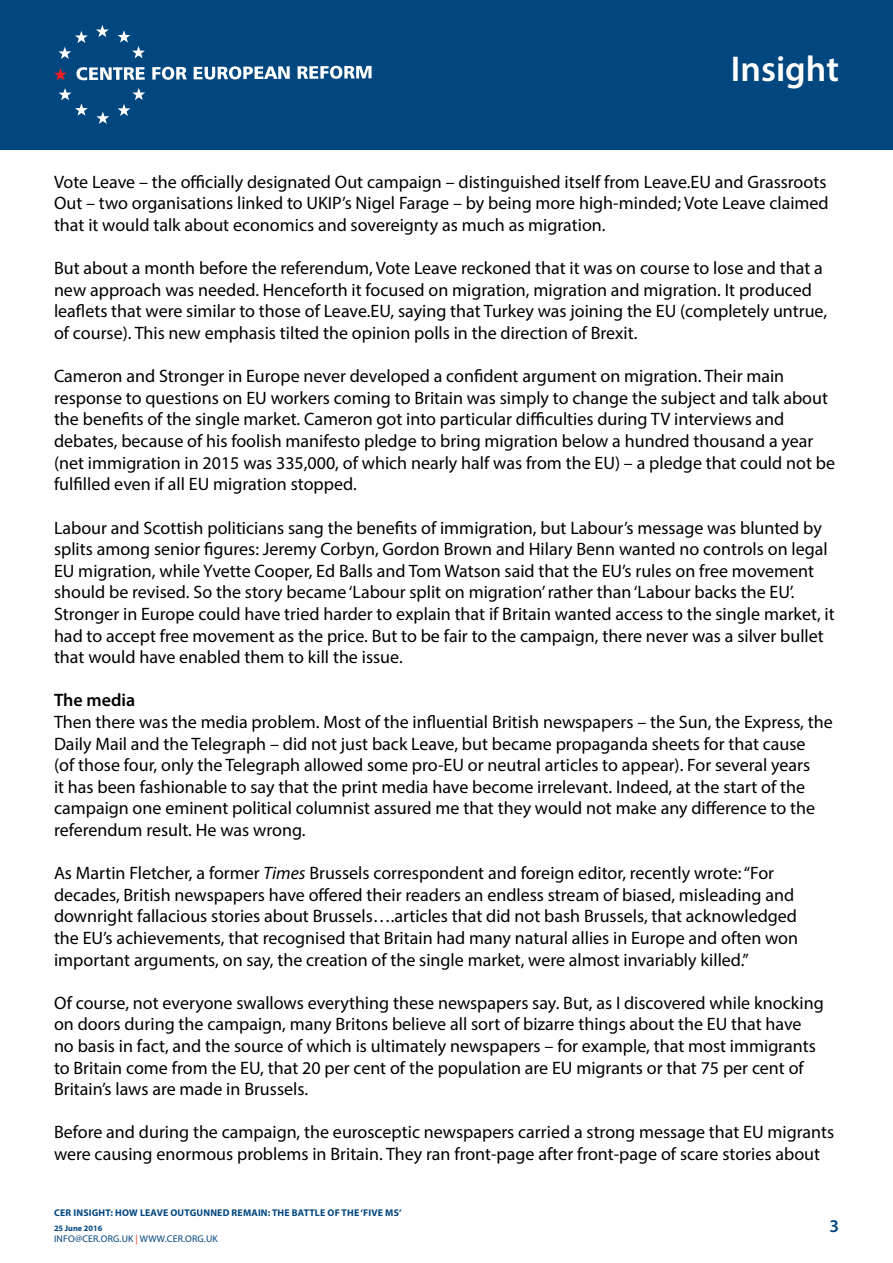
<style>
.page{position:relative;width:893px;height:1263px;background:#fff}
.page>*{position:absolute;margin:0;border:0;box-sizing:border-box;transform-origin:0 0}
.t1{font:600 36px "Myriad Pro";color:#fff}
.t2{font:18px/21.6px "Myriad Pro";color:#000}
.t3{font:600 18px "Myriad Pro";color:#000}
.t4{font:600 18px "Myriad Pro";color:#00467f}
.t5{font:700 9.75px "Myriad Pro";letter-spacing:.02em;color:#00467f}
.t6{font:9.75px "Myriad Pro";letter-spacing:.02em;color:#00467f}
.t7{font:700 8.25px "Myriad Pro";color:#00467f}
.s1{font-style:italic}
.s2{color:#ee3124}
</style>
<div class="page">
<div style="left:0;top:0;width:893px;height:150px;background:#00467f"></div>
<svg style="left:96px;top:25px;width:13px;height:12px"></svg>
<svg style="left:118px;top:30px;width:27px;height:28px"></svg>
<svg style="left:118px;top:88px;width:27px;height:28px"></svg>
<svg style="left:96px;top:112px;width:13px;height:12px"></svg>
<svg style="left:59px;top:88px;width:29px;height:28px"></svg>
<svg style="left:58px;top:31px;width:30px;height:28px"></svg>
<svg style="left:54px;top:68px;width:13px;height:12px"></svg>
<svg style="left:76px;top:67px;width:69px;height:13px"></svg>
<svg style="left:152px;top:67px;width:35px;height:13px"></svg>
<svg style="left:194px;top:66px;width:96px;height:14px"></svg>
<svg style="left:298px;top:66px;width:74px;height:13px"></svg>
<h1 class="t1" style="left:731px;top:46px;width:110px">Insight</h1>
<p class="t2" style="left:54px;top:171px;width:776px">Vote Leave – the officially designated Out campaign – distinguished itself from Leave.EU and Grassroots<br>Out – two organisations linked to UKIP’s Nigel Farage – by being more high-minded; Vote Leave claimed that it would talk about economics and sovereignty as much as migration.</p>
<p class="t2" style="left:54px;top:257px;width:775px">But about a month before the referendum, Vote Leave reckoned that it was on course to lose and that a new approach was needed. Henceforth it focused on migration, migration and migration. It produced leaflets that were similar to those of Leave.EU, saying that Turkey was joining the EU (completely untrue, of course). This new emphasis tilted the opinion polls in the direction of Brexit.</p>
<p class="t2" style="left:54px;top:365px;width:782px">Cameron and Stronger in Europe never developed a confident argument on migration. Their main response to questions on EU workers coming to Britain was simply to change the subject and talk about the benefits of the single market. Cameron got into particular difficulties during TV interviews and debates, because of his foolish manifesto pledge to bring migration below a hundred thousand a year (net immigration in 2015 was 335,000, of which nearly half was from the EU) – a pledge that could not be fulfilled even if all EU migration stopped.</p>
<p class="t2" style="left:54px;top:516px;width:782px">Labour and Scottish politicians sang the benefits of immigration, but Labour’s message was blunted by splits among senior figures: Jeremy Corbyn, Gordon Brown and Hilary Benn wanted no controls on legal EU migration, while Yvette Cooper, Ed Balls and Tom Watson said that the EU’s rules on free movement should be revised. So the story became ‘Labour split on migration’ rather than ‘Labour backs the EU’.<br>Stronger in Europe could have tried harder to explain that if Britain wanted access to the single market, it had to accept free movement as the price. But to be fair to the campaign, there never was a silver bullet that would have enabled them to kill the issue.</p>
<p class="t3" style="left:54px;top:689px;width:83px">The media</p>
<p class="t2" style="left:54px;top:711px;width:780px">Then there was the media problem. Most of the influential British newspapers – the Sun, the Express, the Daily Mail and the Telegraph – did not just back Leave, but became propaganda sheets for that cause<br>(of those four, only the Telegraph allowed some pro-EU or neutral articles to appear). For several years<br>it has been fashionable to say that the print media have become irrelevant. Indeed, at the start of the campaign one eminent political columnist assured me that they would not make any difference to the referendum result. He was wrong.</p>
<p class="t2" style="left:54px;top:862px;width:746px">As Martin Fletcher, a former <span class="s1">Times</span> Brussels correspondent and foreign editor, recently wrote: “For decades, British newspapers have offered their readers an endless stream of biased, misleading and downright fallacious stories about Brussels….articles that did not bash Brussels, that acknowledged the EU’s achievements, that recognised that Britain had many natural allies in Europe and often won important arguments, on say, the creation of the single market, were almost invariably killed.”</p>
<p class="t2" style="left:54px;top:992px;width:771px">Of course, not everyone swallows everything these newspapers say. But, as I discovered while knocking on doors during the campaign, many Britons believe all sort of bizarre things about the EU that have no basis in fact, and the source of which is ultimately newspapers – for example, that most immigrants to Britain come from the EU, that 20 per cent of the population are EU migrants or that 75 per cent of Britain’s laws are made in Brussels.</p>
<p class="t2" style="left:54px;top:1121px;width:782px">Before and during the campaign, the eurosceptic newspapers carried a strong message that EU migrants were causing enormous problems in Britain. They ran front-page after front-page of scare stories about</p>
<p class="t5" style="left:54px;top:1207px;width:157px">CER INSIGHT: HOW LEAVE OUTGUNNE</p>
<p class="t5" style="left:223px;top:1207px;width:88px">D REMAIN: THE BATTLE</p>
<p class="t5" style="left:327px;top:1207px;width:21px">OF THE</p>
<p class="t5" style="left:361px;top:1207px;width:42px">‘FIVE MS’</p>
<p class="t7" style="left:54px;top:1223px;width:50px">25 JUNE 2016</p>
<p class="t6" style="left:54px;top:1233px;width:6px">info</p>
<p class="t6" style="left:75px;top:1233px;width:33px">@cer.org</p>
<p class="t6" style="left:120px;top:1233px;width:99px">.uk <span class="s2">|</span> WWW.CER.ORG.UK</p>
<p class="t4" style="left:829px;top:1215px;width:11px">3</p>
</div>
